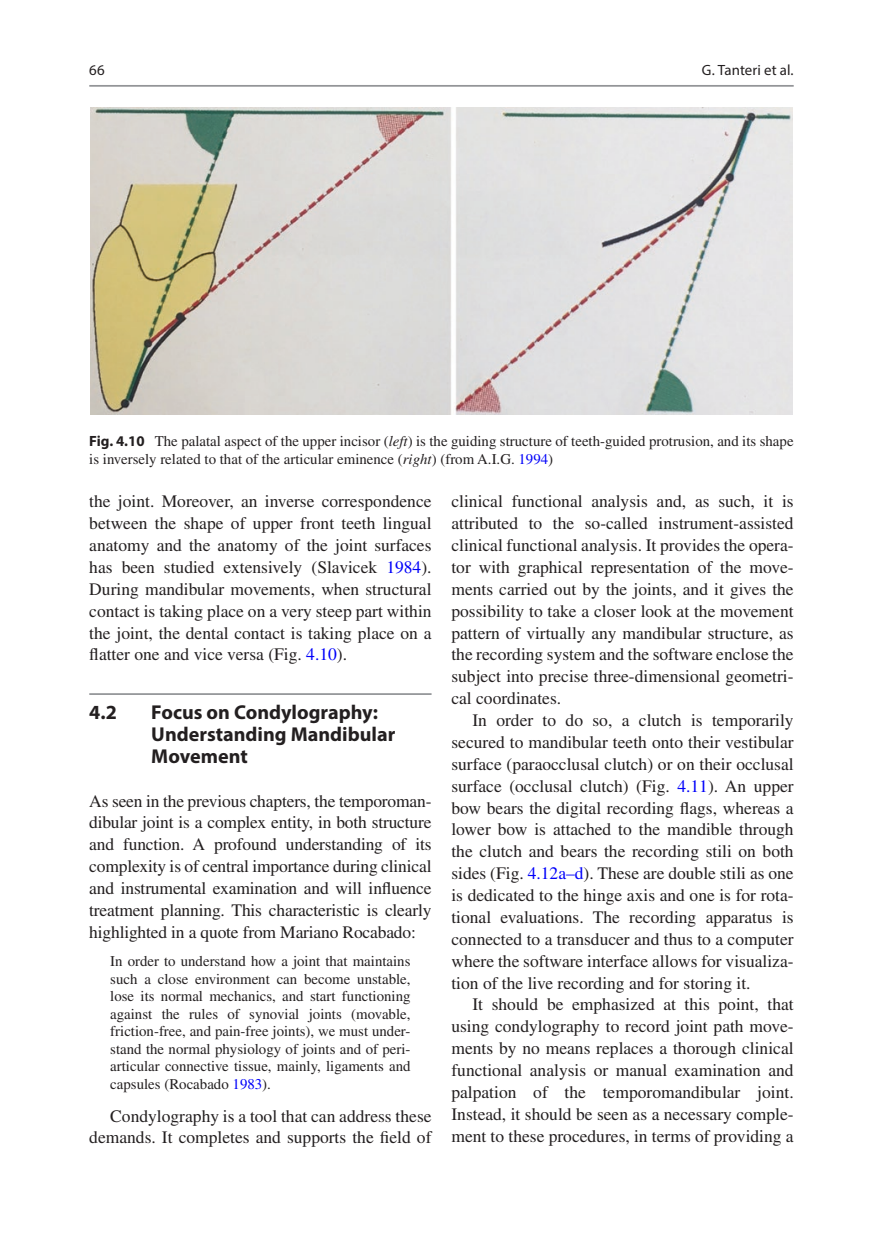
<style>
.page{position:relative;width:883px;height:1260px;background:#fff}
.page>*{position:absolute;margin:0;border:0;box-sizing:border-box;transform-origin:0 0}
.t1{font:700 20.12px/21.9px "Xpjwbv Vywytw Myriad Pro";color:#231f20}
.t2{font:17.5px/21.9px "Jtymnn Gqhjqf Times LT Std";color:#231f20;text-align:justify}
.t3{font:14.88px/17.5px "Jtymnn Gqhjqf Times LT Std";color:#231f20;text-align:justify}
.t4{font:14.88px "Ycygnd Hkxdyc Myriad Pro";letter-spacing:.005em;color:#231f20}
.t5{font:14.88px "Njxhdv Dcnyfd Myriad Pro";color:#231f20}
.s1{font-family:"Xpjwbv Vywytw Myriad Pro";font-weight:700}
.s2{font-family:"Qbmvqw Cgflnw Times LT Std";font-style:italic}
.s3{color:#0000fa}
</style>
<div class="page">
<hr style="left:89px;top:693px;width:343px;height:2px;background:#939598">
<img style="left:91px;top:107px;width:701px;height:308px">
<hr style="left:89px;top:85px;width:705px;height:2px;background:#939598">
<p class="t5" style="left:89px;top:61px;width:17px">66</p>
<p class="t4" style="left:702px;top:61px;width:93px">G. Tanteri et al.</p>
<p class="t3" style="left:89px;top:433px;width:706px"><span class="s1">Fig. 4.10</span> The palatal aspect of the upper incisor (<span class="s2">left</span>) is the guiding structure of teeth-guided protrusion, and its shape is inversely related to that of the articular eminence (<span class="s2">right</span>) (from A.I.G. <span class="s3">1994</span>)</p>
<p class="t2" style="left:89px;top:490px;width:344px">the joint. Moreover, an inverse correspondence between the shape of upper front teeth lingual anatomy and the anatomy of the joint surfaces has been studied extensively (Slavicek <span class="s3">1984</span>).<br>During mandibular movements, when structural contact is taking place on a very steep part within the joint, the dental contact is taking place on a flatter one and vice versa (Fig. <span class="s3">4.10</span>).</p>
<p class="t1" style="left:89px;top:701px;width:29px">4.2</p>
<p class="t1" style="left:151px;top:701px;width:246px">Focus on Condylography:<br>Understanding Mandibular<br>Movement</p>
<p class="t2" style="left:89px;top:790px;width:344px">As seen in the previous chapters, the temporoman&shy;dibular joint is a complex entity, in both structure and function. A profound understanding of its complexity is of central importance during clinical and instrumental examination and will influence treatment planning. This characteristic is clearly highlighted in a quote from Mariano Rocabado:</p>
<p class="t3" style="left:110px;top:952px;width:302px">In order to understand how a joint that maintains such a close environment can become unstable, lose its normal mechanics, and start functioning against the rules of synovial joints (movable, friction-free, and pain-free joints), we must under&shy;stand the normal physiology of joints and of peri&shy;articular connective tissue, mainly, ligaments and capsules (Rocabado <span class="s3">1983</span>).</p>
<p class="t2" style="left:89px;top:1105px;width:344px;text-align:right">Condylography is a tool that can address these demands. It completes and supports the field of</p>
<p class="t2" style="left:451px;top:490px;width:344px">clinical functional analysis and, as such, it is attributed to the so-called instrument-assisted clinical functional analysis. It provides the opera&shy;tor with graphical representation of the move&shy;ments carried out by the joints, and it gives the possibility to take a closer look at the movement pattern of virtually any mandibular structure, as the recording system and the software enclose the subject into precise three-dimensional geometri&shy;cal coordinates.</p>
<p class="t2" style="left:451px;top:709px;width:344px;text-indent:21px">In order to do so, a clutch is temporarily secured to mandibular teeth onto their vestibular surface (paraocclusal clutch) or on their occlusal surface (occlusal clutch) (Fig. <span class="s3">4.11</span>). An upper bow bears the digital recording flags, whereas a lower bow is attached to the mandible through the clutch and bears the recording stili on both sides (Fig. <span class="s3">4.12a–d</span>). These are double stili as one is dedicated to the hinge axis and one is for rota&shy;tional evaluations. The recording apparatus is connected to a transducer and thus to a computer where the software interface allows for visualiza&shy;tion of the live recording and for storing it.</p>
<p class="t2" style="left:451px;top:994px;width:344px;text-indent:21px">It should be emphasized at this point, that using condylography to record joint path move&shy;ments by no means replaces a thorough clinical functional analysis or manual examination and palpation of the temporomandibular joint.<br>Instead, it should be seen as a necessary comple&shy;ment to these procedures, in terms of providing a</p>
</div>
